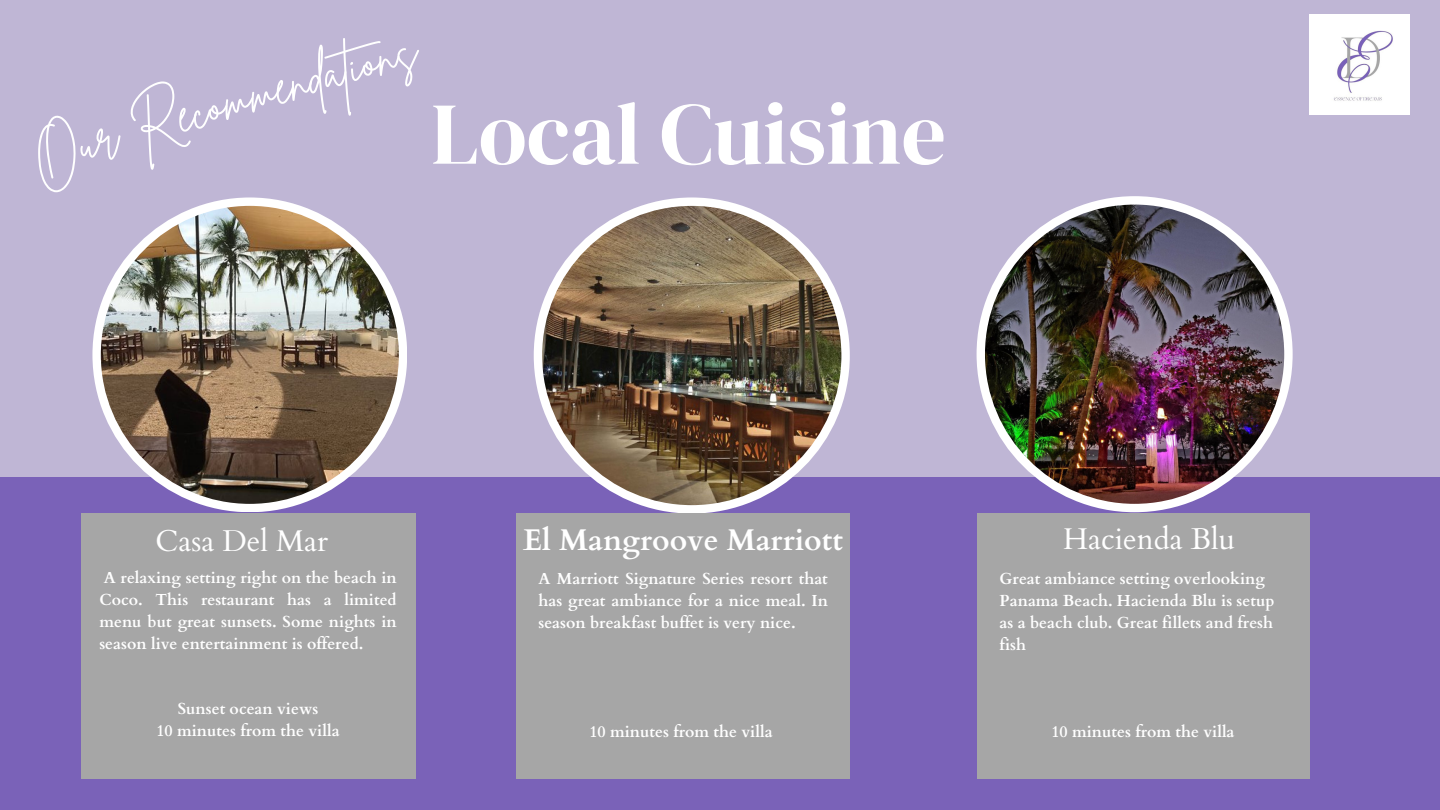
<style>
.page{position:relative;width:1440px;height:810px;background:#bfb6d5}
.page>*{position:absolute;margin:0;border:0;box-sizing:border-box;transform-origin:0 0}
.t1{font:88px "DM Serif Display";color:#fff}
.t2{font:52px "Brittany Signature";color:#fff}
.t3{font:30px "Cardo";color:#fff}
.t4{font:700 30px "Cardo";color:#fff}
.t5{font:700 16px/21.8px "Cardo";color:#fff;text-align:justify}
</style>
<div class="page">
<div style="left:0;top:477px;width:1439px;height:333px;background:#7a62b8"></div>
<div style="left:534px;top:197px;width:316px;height:317px;background:#fff;border-radius:50%"></div>
<img style="left:542px;top:206px;width:299px;height:299px;border-radius:50%">
<div style="left:977px;top:196px;width:316px;height:316px;background:#fff;border-radius:50%"></div>
<img style="left:985px;top:205px;width:299px;height:299px;border-radius:50%">
<div style="left:92px;top:197px;width:315px;height:315px;background:#fff;border-radius:50%"></div>
<img style="left:101px;top:206px;width:298px;height:298px;border-radius:50%">
<div style="left:81px;top:514px;width:334px;height:265px;background:#a6a6a6"></div>
<div style="left:517px;top:514px;width:333px;height:265px;background:#a6a6a6"></div>
<div style="left:977px;top:514px;width:332px;height:265px;background:#a6a6a6"></div>
<img style="left:1309px;top:14px;width:100px;height:100px">
<p class="t2" style="left:24px;top:124px;width:399px;rotate:-16deg">Our Recommendations</p>
<p class="t1" style="left:431px;top:73px;width:516px">Local Cuisine</p>
<p class="t3" style="left:156px;top:521px;width:174px">Casa Del Mar</p>
<p class="t4" style="left:523px;top:520px;width:321px">El Mangroove Marriott</p>
<p class="t3" style="left:1063px;top:519px;width:174px">Hacienda Blu</p>
<p class="t5" style="left:1000px;top:568px;width:276px;text-align:left">Great ambiance setting overlooking<br>Panama Beach. Hacienda Blu is setup as a beach club. Great fillets and fresh fish</p>
<p class="t5" style="left:99px;top:567px;width:299px">A relaxing setting right on the beach in Coco. This restaurant has a limited menu but great sunsets. Some nights in season live entertainment is offered.</p>
<p class="t5" style="left:538px;top:568px;width:291px">A Marriott Signature Series resort that has great ambiance for a nice meal. In season breakfast buffet is very nice.</p>
<p class="t5" style="left:178px;top:698px;width:142px">Sunset ocean views</p>
<p class="t5" style="left:156px;top:720px;width:185px">10 minutes from the villa</p>
<p class="t5" style="left:589px;top:721px;width:185px">10 minutes from the villa</p>
<p class="t5" style="left:1051px;top:721px;width:185px">10 minutes from the villa</p>
</div>
